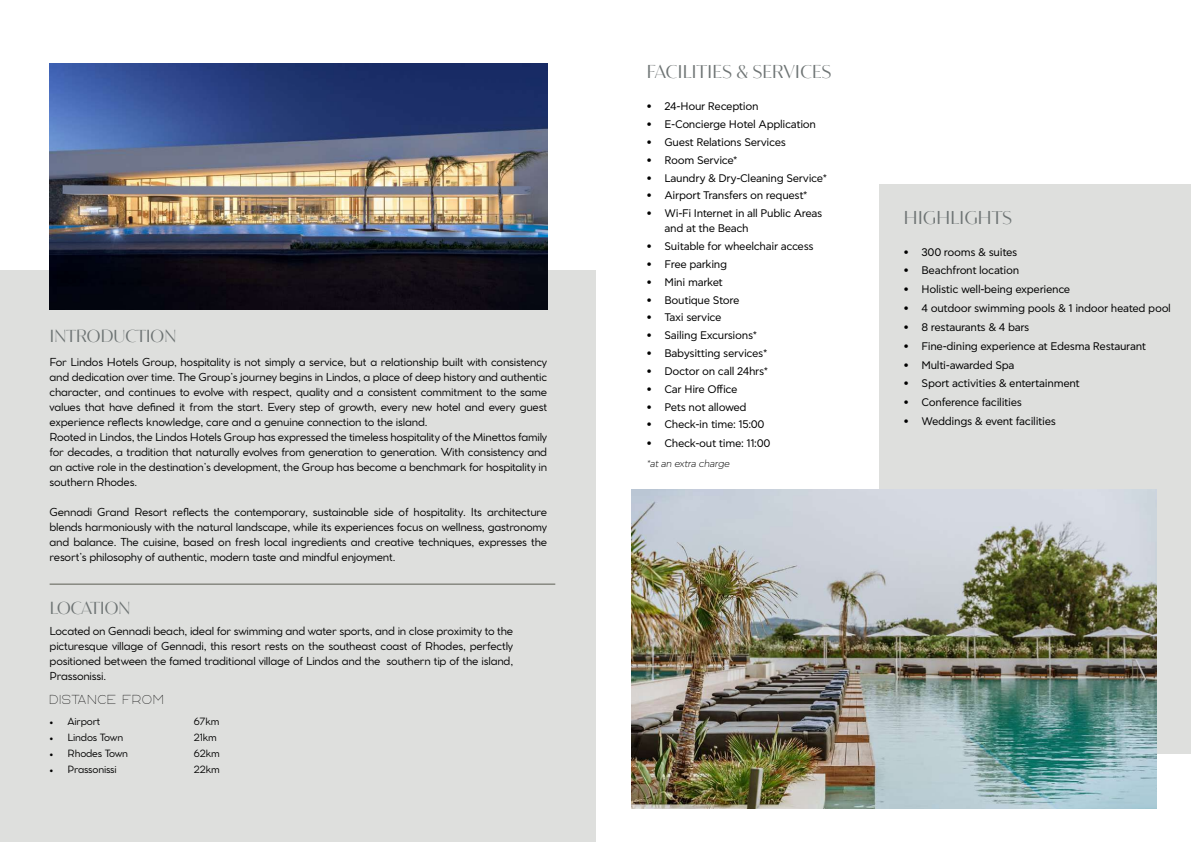
<style>
.page{position:relative;width:1191px;height:842px;background:#fff}
.page>*{position:absolute;margin:0;border:0;box-sizing:border-box;transform-origin:0 0}
.t1{font:19px "Aguila";letter-spacing:-.01em;color:#6d7373}
.t2{font:18px "Aguila";letter-spacing:-.03em;color:#6d7373}
.t3{font:13px "Agelast";letter-spacing:.06em;color:#000}
.t4{font:11px/15px "Cocomat Pro";letter-spacing:-.02em;color:#000;text-align:justify}
.t5{font:11px/15px "Asty CF Std";letter-spacing:-.03em;color:#000}
.t6{font:10px "Cocomat Pro";letter-spacing:-.02em;color:#000}
.t7{font:300 10px "Asty CF Std";color:#000}
.s1{font-family:"Minion Pro"}
</style>
<div class="page">
<div style="left:0;top:270px;width:595px;height:572px;background:#dedfdd"></div>
<img style="left:50px;top:63px;width:497px;height:246px">
<hr style="left:50px;top:584px;width:505px;height:1px;background:#5b5e53">
<div style="left:879px;top:184px;width:312px;height:570px;background:#dedfdd"></div>
<img style="left:632px;top:489px;width:525px;height:319px">
<h2 class="t2" style="left:50px;top:325px;width:128px">INTRODUCTION</h2>
<p class="t4" style="left:50px;top:354px;width:499px;text-align:left">For Lindos Hotels Group, hospitality is not simply a service, but a relationship built with consistency and dedication over time. The Group’s journey begins in Lindos, a place of deep history and authentic character, and continues to evolve with respect, quality and a consistent commitment to the same values that have defined it from the start. Every step of growth, every new hotel and every guest experience reflects knowledge, care and a genuine connection to the island.<br>Rooted in Lindos, the Lindos Hotels Group has expressed the timeless hospitality of the Minettos family for decades, a tradition that naturally evolves from generation to generation. With consistency and an active role in the destination’s development, the Group has become a benchmark for hospitality in southern Rhodes.</p>
<p class="t4" style="left:50px;top:504px;width:499px">Gennadi Grand Resort reflects the contemporary, sustainable side of hospitality. Its architecture blends harmoniously with the natural landscape, while its experiences focus on wellness, gastronomy and balance. The cuisine, based on fresh local ingredients and creative techniques, expresses the resort’s philosophy of authentic, modern taste and mindful enjoyment.</p>
<h2 class="t2" style="left:50px;top:597px;width:83px">LOCATION</h2>
<p class="t4" style="left:50px;top:623px;width:465px">Located on Gennadi beach, ideal for swimming and water sports, and in close proximity to the picturesque village of Gennadi, this resort rests on the southeast coast of Rhodes, perfectly positioned between the famed traditional village of Lindos and the southern tip of the island, Prassonissi.</p>
<p class="t3" style="left:50px;top:695px;width:115px">DISTANCE FROM</p>
<p class="t6" style="left:50px;top:713px;width:52px"><span class="s1">•</span> Airport</p>
<p class="t6" style="left:194px;top:713px;width:27px">67km</p>
<p class="t6" style="left:50px;top:729px;width:75px"><span class="s1">•</span> Lindos Town</p>
<p class="t6" style="left:194px;top:729px;width:25px">21km</p>
<p class="t6" style="left:50px;top:745px;width:80px"><span class="s1">•</span> Rhodes Town</p>
<p class="t6" style="left:194px;top:745px;width:28px">62km</p>
<p class="t6" style="left:50px;top:761px;width:69px"><span class="s1">•</span> Prassonissi</p>
<p class="t6" style="left:194px;top:761px;width:28px">22km</p>
<h1 class="t1" style="left:646px;top:59px;width:186px">FACILITIES &amp; SERVICES</h1>
<p class="t5" style="left:646px;top:99px;width:114px">• 24-Hour Reception</p>
<p class="t5" style="left:646px;top:117px;width:171px">• E-Concierge Hotel Application</p>
<p class="t5" style="left:646px;top:135px;width:141px">• Guest Relations Services</p>
<p class="t5" style="left:646px;top:153px;width:93px">• Room Service*</p>
<p class="t5" style="left:646px;top:171px;width:182px">• Laundry &amp; Dry-Cleaning Service*</p>
<p class="t5" style="left:646px;top:189px;width:163px">• Airport Transfers on request*</p>
<p class="t5" style="left:664px;top:206px;width:159px;text-indent:-18px">• Wi-Fi Internet in all Public Areas and at the Beach</p>
<p class="t5" style="left:646px;top:239px;width:169px">• Suitable for wheelchair access</p>
<p class="t5" style="left:646px;top:257px;width:82px">• Free parking</p>
<p class="t5" style="left:646px;top:275px;width:78px">• Mini market</p>
<p class="t5" style="left:646px;top:293px;width:94px">• Boutique Store</p>
<p class="t5" style="left:646px;top:311px;width:77px">• Taxi service</p>
<p class="t5" style="left:646px;top:328px;width:112px">• Sailing Excursions*</p>
<p class="t5" style="left:646px;top:346px;width:122px">• Babysitting services*</p>
<p class="t5" style="left:646px;top:364px;width:123px">• Doctor on call 24hrs*</p>
<p class="t5" style="left:646px;top:382px;width:92px">• Car Hire Office</p>
<p class="t5" style="left:646px;top:400px;width:102px">• Pets not allowed</p>
<p class="t5" style="left:646px;top:417px;width:120px">• Check-in time: 15:00</p>
<p class="t5" style="left:646px;top:436px;width:125px">• Check-out time: 11:00</p>
<p class="t7" style="left:646px;top:458px;width:86px">*at an extra charge</p>
<h1 class="t1" style="left:903px;top:206px;width:110px">HIGHLIGHTS</h1>
<p class="t5" style="left:903px;top:245px;width:115px">• 300 rooms &amp; suites</p>
<p class="t5" style="left:903px;top:263px;width:117px">• Beachfront location</p>
<p class="t5" style="left:903px;top:282px;width:168px">• Holistic well-being experience</p>
<p class="t5" style="left:903px;top:301px;width:269px">• 4 outdoor swimming pools &amp; 1 indoor heated pool</p>
<p class="t5" style="left:903px;top:320px;width:127px">• 8 restaurants &amp; 4 bars</p>
<p class="t5" style="left:903px;top:339px;width:244px">• Fine-dining experience at Edesma Restaurant</p>
<p class="t5" style="left:903px;top:358px;width:112px">• Multi-awarded Spa</p>
<p class="t5" style="left:903px;top:376px;width:178px">• Sport activities &amp; entertainment</p>
<p class="t5" style="left:903px;top:395px;width:120px">• Conference facilities</p>
<p class="t5" style="left:903px;top:414px;width:154px">• Weddings &amp; event facilities</p>
</div>
